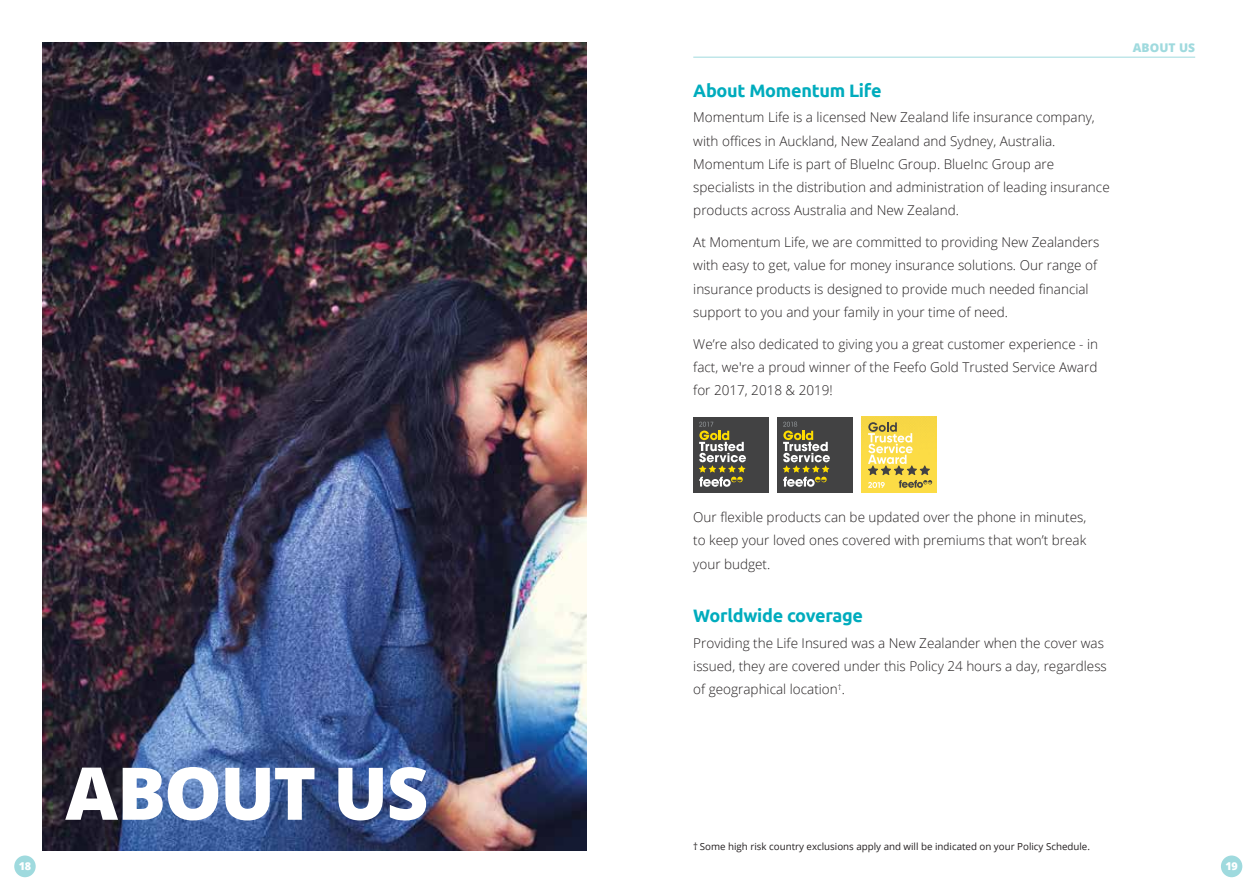
<style>
.page{position:relative;width:1259px;height:893px;background:#fff}
.page>*{position:absolute;margin:0;border:0;box-sizing:border-box;transform-origin:0 0}
.t1{font:800 72.75px "Open Sans";letter-spacing:-.025em;color:#fff}
.t2{font:700 18px "Ubuntu";letter-spacing:-.015em;color:#00acbd}
.t3{font:300 13.5px/23.2px "Open Sans";color:#231f20}
.t4{font:800 12px "Open Sans";letter-spacing:.01em;color:#9fdade}
.t5{font:800 10.8px "Open Sans";color:#fff}
.t6{font:9.75px "Open Sans";color:#231f20}
</style>
<div class="page">
<div style="left:14px;top:855px;width:22px;height:22px;background:#9fdade;border-radius:50%"></div>
<div style="left:1221px;top:855px;width:21px;height:22px;background:#9fdade;border-radius:50%"></div>
<hr style="left:693px;top:57px;width:502px;height:1px;background:#9fdade">
<img style="left:43px;top:43px;width:544px;height:807px">
<div style="left:693px;top:417px;width:75px;height:75px;background:#424243"></div>
<svg style="left:699px;top:422px;width:47px;height:65px"></svg>
<div style="left:777px;top:417px;width:75px;height:75px;background:#424243"></div>
<svg style="left:783px;top:421px;width:47px;height:66px"></svg>
<div style="left:861px;top:417px;width:75px;height:75px;background:#fcdc45"></div>
<svg style="left:868px;top:422px;width:64px;height:66px"></svg>
<h1 class="t1" style="left:65px;top:738px;width:365px">ABOUT US</h1>
<h2 class="t2" style="left:693px;top:80px;width:190px">About Momentum Life</h2>
<p class="t3" style="left:693px;top:105px;width:418px">Momentum Life is a licensed New Zealand life insurance company, with offices in Auckland, New Zealand and Sydney, Australia.<br>Momentum Life is part of BlueInc Group. BlueInc Group are specialists in the distribution and administration of leading insurance products across Australia and New Zealand.</p>
<p class="t3" style="left:693px;top:230px;width:407px">At Momentum Life, we are committed to providing New Zealanders with easy to get, value for money insurance solutions. Our range of insurance products is designed to provide much needed financial support to you and your family in your time of need.</p>
<p class="t3" style="left:693px;top:332px;width:406px;text-align:justify">We’re also dedicated to giving you a great customer experience - in fact, we're a proud winner of the Feefo Gold Trusted Service Award for 2017, 2018 &amp; 2019!</p>
<p class="t4" style="left:1132px;top:38px;width:64px">ABOUT US</p>
<p class="t3" style="left:693px;top:505px;width:394px;text-align:justify">Our flexible products can be updated over the phone in minutes, to keep your loved ones covered with premiums that won’t break your budget.</p>
<h2 class="t2" style="left:693px;top:605px;width:171px">Worldwide coverage</h2>
<p class="t3" style="left:693px;top:631px;width:415px">Providing the Life Insured was a New Zealander when the cover was issued, they are covered under this Policy 24 hours a day, regardless of geographical location<sup>†</sup>.</p>
<p class="t6" style="left:693px;top:840px;width:398px">† Some high risk country exclusions apply and will be indicated on your Policy Schedule.</p>
<p class="t5" style="left:19px;top:858px;width:14px">18</p>
<p class="t5" style="left:1225px;top:858px;width:14px">19</p>
</div>
